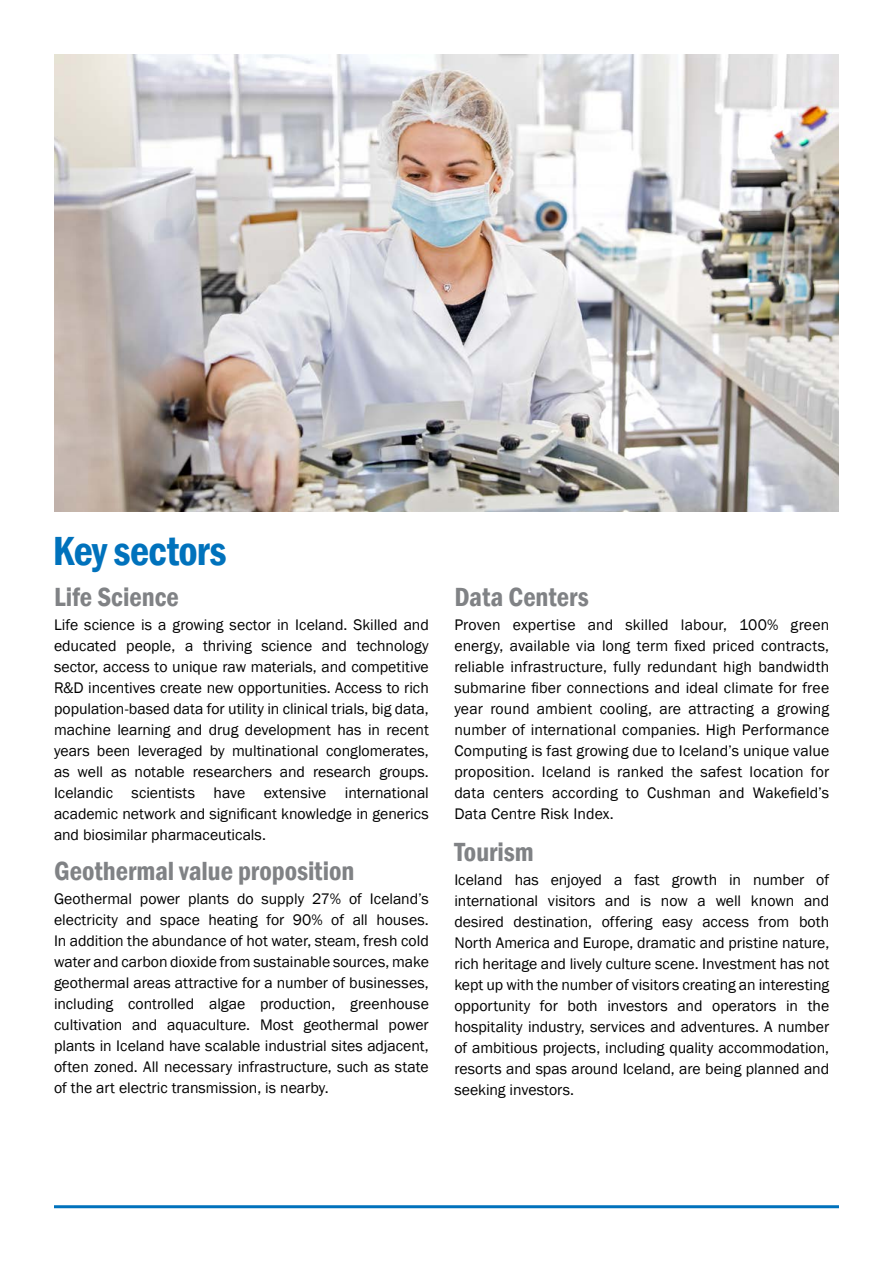
<style>
.page{position:relative;width:893px;height:1263px;background:#fff}
.page>*{position:absolute;margin:0;border:0;box-sizing:border-box;transform-origin:0 0}
.t1{font:600 condensed 41.85px "Franklin Gothic";letter-spacing:-.015em;color:#0072bc}
.t2{font:600 condensed 27px "Franklin Gothic";letter-spacing:-.005em;color:#808285}
.t3{font:15.75px/21px "Franklin Gothic";color:#000;text-align:justify}
</style>
<div class="page">
<img style="left:54px;top:54px;width:785px;height:458px">
<hr style="left:54px;top:1205px;width:785px;height:3px;background:#0072bc">
<h1 class="t1" style="left:53px;top:523px;width:175px">Key sectors</h1>
<h2 class="t2" style="left:54px;top:579px;width:127px">Life Science</h2>
<p class="t3" style="left:54px;top:614px;width:376px">Life science is a growing sector in Iceland. Skilled and educated people, a thriving science and technology sector, access to unique raw materials, and competitive R&amp;D incentives create new opportunities. Access to rich population-based data for utility in clinical trials, big data, machine learning and drug development has in recent years been leveraged by multinational conglomerates, as well as notable researchers and research groups.<br>Icelandic scientists have extensive international academic network and significant knowledge in generics and biosimilar pharmaceuticals.</p>
<h2 class="t2" style="left:54px;top:853px;width:302px">Geothermal value proposition</h2>
<p class="t3" style="left:54px;top:889px;width:376px">Geothermal power plants do supply 27% of Iceland’s electricity and space heating for 90% of all houses.<br>In addition the abundance of hot water, steam, fresh cold water and carbon dioxide from sustainable sources, make geothermal areas attractive for a number of businesses, including controlled algae production, greenhouse cultivation and aquaculture. Most geothermal power plants in Iceland have scalable industrial sites adjacent, often zoned. All necessary infrastructure, such as state of the art electric transmission, is nearby.</p>
<h2 class="t2" style="left:454px;top:579px;width:136px">Data Centers</h2>
<p class="t3" style="left:454px;top:614px;width:376px">Proven expertise and skilled labour, 100% green energy, available via long term fixed priced contracts, reliable infrastructure, fully redundant high bandwidth submarine fiber connections and ideal climate for free year round ambient cooling, are attracting a growing number of international companies. High Performance Computing is fast growing due to Iceland’s unique value proposition. Iceland is ranked the safest location for data centers according to Cushman and Wakefield’s Data Centre Risk Index.</p>
<h2 class="t2" style="left:454px;top:834px;width:81px">Tourism</h2>
<p class="t3" style="left:454px;top:869px;width:376px">Iceland has enjoyed a fast growth in number of international visitors and is now a well known and desired destination, offering easy access from both North America and Europe, dramatic and pristine nature, rich heritage and lively culture scene. Investment has not kept up with the number of visitors creating an interesting opportunity for both investors and operators in the hospitality industry, services and adventures. A number of ambitious projects, including quality accommodation, resorts and spas around Iceland, are being planned and seeking investors.</p>
</div>
